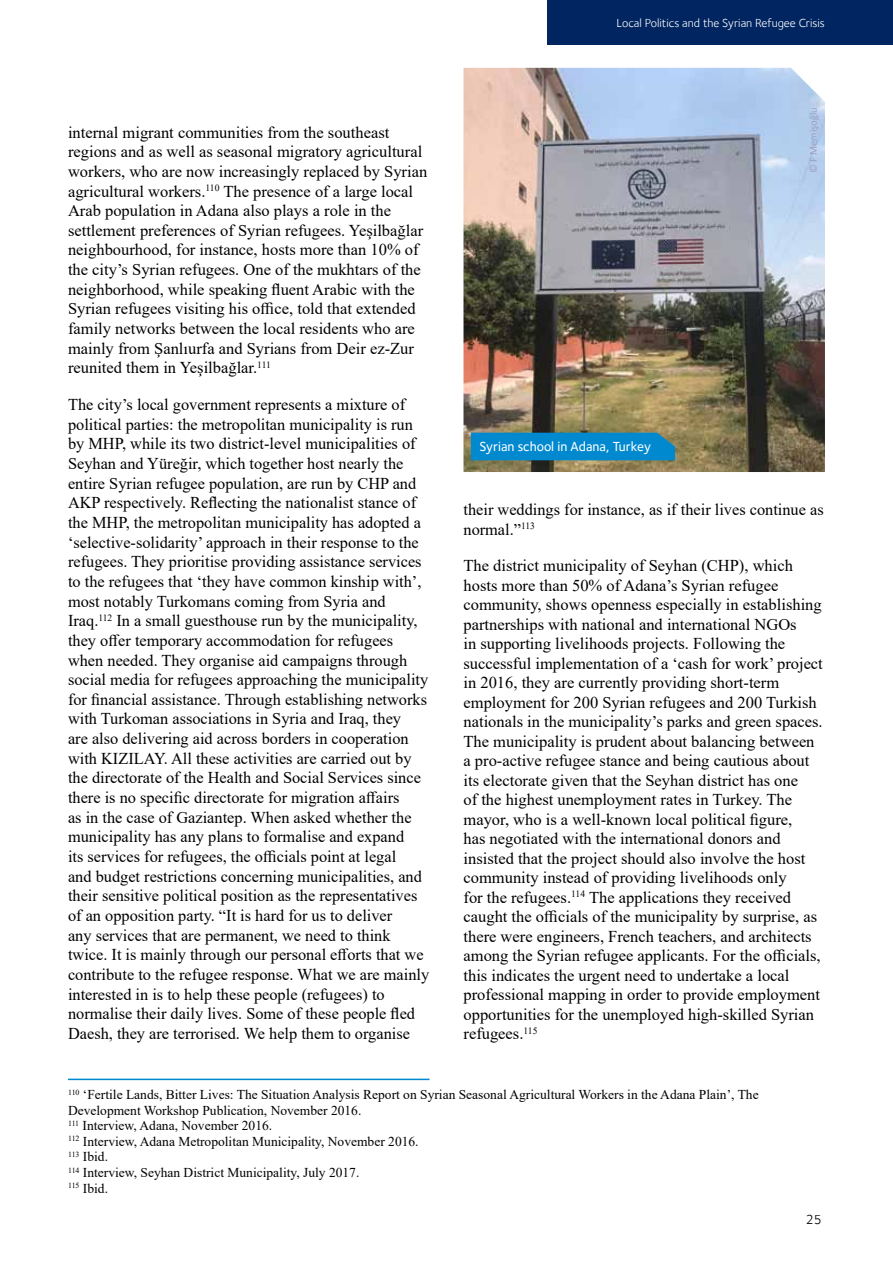
<style>
.page{position:relative;width:893px;height:1263px;background:#fff}
.page>*{position:absolute;margin:0;border:0;box-sizing:border-box;transform-origin:0 0}
.t1{font:16.5px/19.6px "Times New Roman";color:#000}
.t2{font:13.5px/15.6px "Times New Roman";color:#000}
.t3{font:500 13.5px "Foundry Sterling";color:#fff}
.t4{font:13.5px "Foundry Sterling";color:#000}
.t5{font:12px "Foundry Sterling";color:#fff}
.t6{font:10.5px "Calibri";color:#99a0c1}
</style>
<div class="page">
<hr style="left:68px;top:1079px;width:361px;height:1px;background:#0089cf">
<div style="left:547px;top:0;width:346px;height:44px;background:#002561"></div>
<img style="left:463px;top:68px;width:362px;height:404px">
<div style="left:471px;top:433px;width:204px;height:27px;background:#0089cf"></div>
<p class="t1" style="left:68px;top:122px;width:361px">internal migrant communities from the southeast regions and as well as seasonal migratory agricultural workers, who are now increasingly replaced by Syrian agricultural workers.<sup>110</sup> The presence of a large local Arab population in Adana also plays a role in the settlement preferences of Syrian refugees. Yeşilbağlar neighbourhood, for instance, hosts more than 10% of the city’s Syrian refugees. One of the mukhtars of the neighborhood, while speaking fluent Arabic with the Syrian refugees visiting his office, told that extended family networks between the local residents who are mainly from Şanlıurfa and Syrians from Deir ez-Zur reunited them in Yeşilbağlar.<sup>111</sup></p>
<p class="t1" style="left:68px;top:394px;width:363px">The city’s local government represents a mixture of political parties: the metropolitan municipality is run by MHP, while its two district-level municipalities of Seyhan and Yüreğir, which together host nearly the entire Syrian refugee population, are run by CHP and AKP respectively. Reflecting the nationalist stance of the MHP, the metropolitan municipality has adopted a ‘selective-solidarity’ approach in their response to the refugees. They prioritise providing assistance services to the refugees that ‘they have common kinship with’, most notably Turkomans coming from Syria and Iraq.<sup>112</sup> In a small guesthouse run by the municipality, they offer temporary accommodation for refugees when needed. They organise aid campaigns through social media for refugees approaching the municipality for financial assistance. Through establishing networks with Turkoman associations in Syria and Iraq, they<br>are also delivering aid across borders in cooperation with KIZILAY. All these activities are carried out by the directorate of the Health and Social Services since there is no specific directorate for migration affairs<br>as in the case of Gaziantep. When asked whether the municipality has any plans to formalise and expand<br>its services for refugees, the officials point at legal<br>and budget restrictions concerning municipalities, and their sensitive political position as the representatives of an opposition party. “It is hard for us to deliver<br>any services that are permanent, we need to think twice. It is mainly through our personal efforts that we contribute to the refugee response. What we are mainly interested in is to help these people (refugees) to normalise their daily lives. Some of these people fled Daesh, they are terrorised. We help them to organise</p>
<p class="t5" style="left:617px;top:16px;width:210px">Local Politics and the Syrian Refugee Crisis</p>
<p class="t3" style="left:479px;top:438px;width:173px">Syrian school in Adana, Turkey</p>
<p class="t6" style="left:806px;top:173px;width:67px;rotate:-90deg">© F Memişoğlu</p>
<p class="t1" style="left:463px;top:500px;width:362px">their weddings for instance, as if their lives continue as normal.”<sup>113</sup></p>
<p class="t1" style="left:463px;top:556px;width:361px">The district municipality of Seyhan (CHP), which hosts more than 50% of Adana’s Syrian refugee community, shows openness especially in establishing partnerships with national and international NGOs<br>in supporting livelihoods projects. Following the successful implementation of a ‘cash for work’ project in 2016, they are currently providing short-term employment for 200 Syrian refugees and 200 Turkish nationals in the municipality’s parks and green spaces.<br>The municipality is prudent about balancing between a pro-active refugee stance and being cautious about its electorate given that the Seyhan district has one<br>of the highest unemployment rates in Turkey. The mayor, who is a well-known local political figure,<br>has negotiated with the international donors and insisted that the project should also involve the host community instead of providing livelihoods only<br>for the refugees.<sup>114</sup> The applications they received caught the officials of the municipality by surprise, as there were engineers, French teachers, and architects among the Syrian refugee applicants. For the officials, this indicates the urgent need to undertake a local professional mapping in order to provide employment opportunities for the unemployed high-skilled Syrian refugees.<sup>115</sup></p>
<p class="t2" style="left:68px;top:1086px;width:692px"><sup>110</sup> ‘Fertile Lands, Bitter Lives: The Situation Analysis Report on Syrian Seasonal Agricultural Workers in the Adana Plain’, The Development Workshop Publication, November 2016.<br><sup>111</sup> Interview, Adana, November 2016.<br><sup>112</sup> Interview, Adana Metropolitan Municipality, November 2016.<br><sup>113</sup> Ibid.<br><sup>114</sup> Interview, Seyhan District Municipality, July 2017.<br><sup>115</sup> Ibid.</p>
<p class="t4" style="left:806px;top:1211px;width:18px">25</p>
</div>
